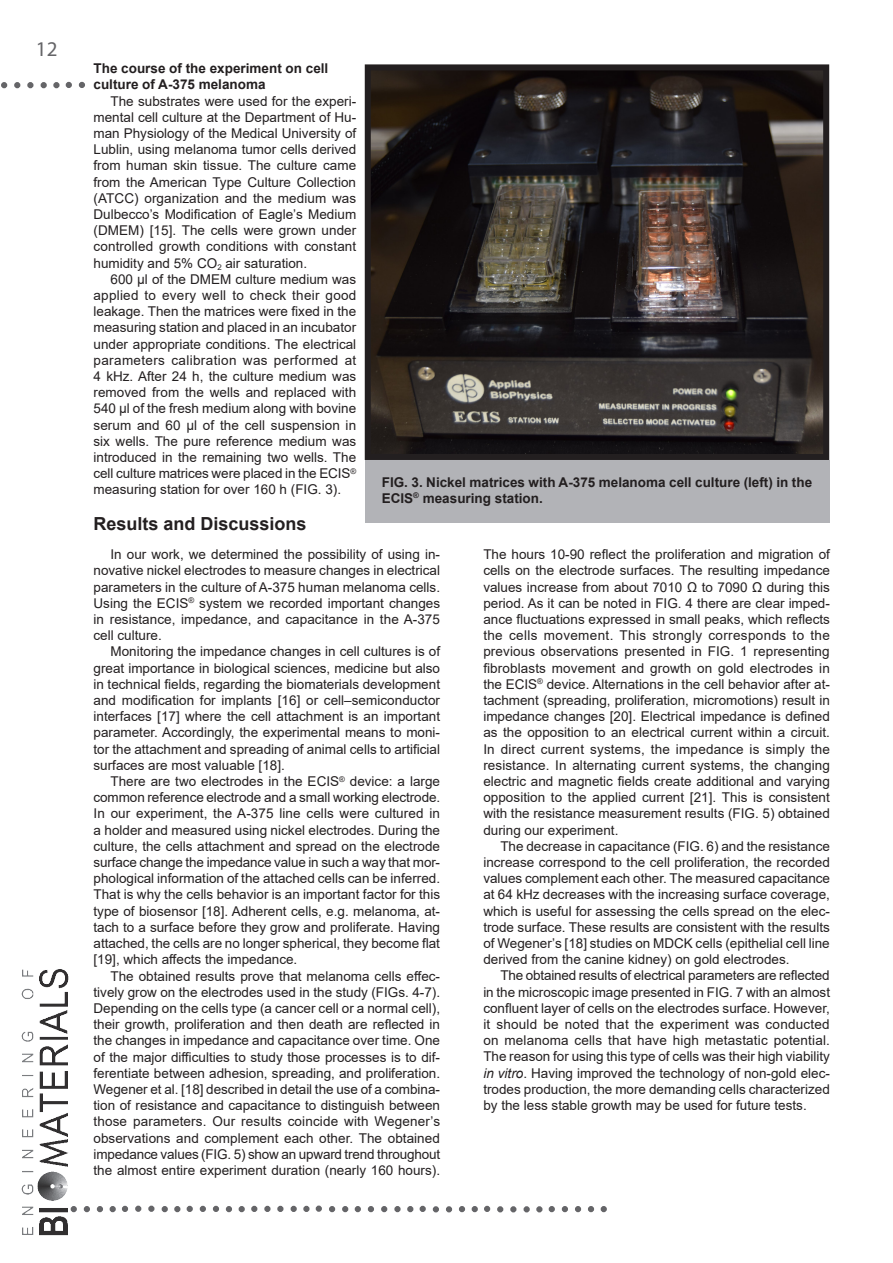
<style>
.page{position:relative;width:893px;height:1263px;background:#fff}
.page>*{position:absolute;margin:0;border:0;box-sizing:border-box;transform-origin:0 0}
.t1{font:21px "Myriad Pro";color:#656568}
.Tytuł_rozdziału{font:700 18px "Arial";color:#231f20}
.Tekst_UK{font:13.5px/16.2px "Arial";color:#231f20;text-align:justify}
.Podpis_rysunku{font:700 13.5px/15.8px "Arial";color:#231f20}
.Podtytuł{font:700 13.5px/16.2px "Arial";color:#231f20}
.s1{font-style:italic}
</style>
<div class="page">
<svg style="left:79px;top:82px;width:6px;height:6px"></svg>
<svg style="left:66px;top:82px;width:6px;height:6px"></svg>
<div style="left:53px;top:82px;width:7px;height:6px;border:2px solid #656568;border-radius:50%"></div>
<svg style="left:41px;top:82px;width:6px;height:6px"></svg>
<svg style="left:14px;top:82px;width:6px;height:6px"></svg>
<div style="left:27px;top:82px;width:7px;height:6px;border:2px solid #656568;border-radius:50%"></div>
<svg style="left:1px;top:82px;width:6px;height:6px"></svg>
<svg style="left:329px;top:1206px;width:6px;height:6px"></svg>
<svg style="left:342px;top:1206px;width:6px;height:6px"></svg>
<div style="left:316px;top:1205px;width:6px;height:7px;border:2px solid #656568;border-radius:50%"></div>
<div style="left:303px;top:1206px;width:7px;height:6px;border:2px solid #656568;border-radius:50%"></div>
<svg style="left:291px;top:1206px;width:6px;height:6px"></svg>
<div style="left:264px;top:1206px;width:7px;height:6px;border:2px solid #656568;border-radius:50%"></div>
<div style="left:277px;top:1206px;width:7px;height:6px;border:2px solid #656568;border-radius:50%"></div>
<svg style="left:251px;top:1206px;width:6px;height:6px"></svg>
<svg style="left:239px;top:1206px;width:6px;height:6px"></svg>
<svg style="left:226px;top:1206px;width:6px;height:6px"></svg>
<svg style="left:200px;top:1206px;width:6px;height:6px"></svg>
<svg style="left:213px;top:1206px;width:6px;height:6px"></svg>
<svg style="left:187px;top:1206px;width:6px;height:6px"></svg>
<svg style="left:174px;top:1206px;width:6px;height:6px"></svg>
<svg style="left:162px;top:1206px;width:6px;height:6px"></svg>
<div style="left:135px;top:1205px;width:6px;height:7px;border:2px solid #656568;border-radius:50%"></div>
<div style="left:148px;top:1205px;width:7px;height:7px;border:2px solid #656568;border-radius:50%"></div>
<svg style="left:122px;top:1206px;width:6px;height:6px"></svg>
<svg style="left:110px;top:1206px;width:6px;height:6px"></svg>
<svg style="left:97px;top:1206px;width:6px;height:6px"></svg>
<svg style="left:71px;top:1206px;width:6px;height:6px"></svg>
<svg style="left:84px;top:1206px;width:6px;height:6px"></svg>
<svg style="left:601px;top:1206px;width:6px;height:6px"></svg>
<svg style="left:588px;top:1206px;width:6px;height:6px"></svg>
<svg style="left:562px;top:1206px;width:6px;height:6px"></svg>
<svg style="left:575px;top:1206px;width:6px;height:6px"></svg>
<svg style="left:549px;top:1206px;width:6px;height:6px"></svg>
<svg style="left:536px;top:1206px;width:6px;height:6px"></svg>
<svg style="left:524px;top:1206px;width:6px;height:6px"></svg>
<svg style="left:497px;top:1206px;width:6px;height:6px"></svg>
<svg style="left:510px;top:1206px;width:6px;height:6px"></svg>
<svg style="left:484px;top:1206px;width:6px;height:6px"></svg>
<svg style="left:472px;top:1206px;width:6px;height:6px"></svg>
<svg style="left:459px;top:1206px;width:6px;height:6px"></svg>
<svg style="left:433px;top:1206px;width:6px;height:6px"></svg>
<svg style="left:446px;top:1206px;width:6px;height:6px"></svg>
<svg style="left:420px;top:1206px;width:6px;height:6px"></svg>
<svg style="left:407px;top:1206px;width:6px;height:6px"></svg>
<div style="left:394px;top:1206px;width:7px;height:6px;border:2px solid #656568;border-radius:50%"></div>
<svg style="left:368px;top:1206px;width:6px;height:6px"></svg>
<svg style="left:381px;top:1206px;width:6px;height:6px"></svg>
<svg style="left:355px;top:1206px;width:6px;height:6px"></svg>
<img style="left:21px;top:969px;width:47px;height:267px">
<img style="left:372px;top:71px;width:450px;height:382px">
<div style="left:365px;top:64px;width:464px;height:396px;border:6px solid #231f20"></div>
<div style="left:365px;top:460px;width:464px;height:63px;background:#b2b3b7"></div>
<h1 class="t1" style="left:36px;top:36px;width:23px">12</h1>
<p class="Podtytuł" style="left:94px;top:60px;width:236px">The course of the experiment on cell culture of A-375 melanoma</p>
<p class="Tekst_UK" style="left:94px;top:93px;width:264px;text-indent:17px">The substrates were used for the experi&shy;mental cell culture at the Department of Hu&shy;man Physiology of the Medical University of Lublin, using melanoma tumor cells derived from human skin tissue. The culture came from the American Type Culture Collection (ATCC) organization and the medium was Dulbecco’s Modification of Eagle’s Medium (DMEM) [15]. The cells were grown under controlled growth conditions with constant humidity and 5% CO<sub>2</sub> air saturation.</p>
<p class="Tekst_UK" style="left:94px;top:271px;width:264px;text-indent:17px">600 μl of the DMEM culture medium was applied to every well to check their good leakage. Then the matrices were fixed in the measuring station and placed in an incubator under appropriate conditions. The electrical parameters calibration was performed at 4 kHz. After 24 h, the culture medium was removed from the wells and replaced with 540 μl of the fresh medium along with bovine serum and 60 μl of the cell suspension in six wells. The pure reference medium was introduced in the remaining two wells. The cell culture matrices were placed in the ECIS<sup>® </sup>measuring station for over 160 h (FIG. 3).</p>
<p class="Tytuł_rozdziału" style="left:94px;top:510px;width:215px">Results and Discussions</p>
<p class="Tekst_UK" style="left:94px;top:546px;width:348px;text-indent:17px">In our work, we determined the possibility of using in&shy;novative nickel electrodes to measure changes in electrical parameters in the culture of A-375 human melanoma cells.<br>Using the ECIS<sup>®</sup> system we recorded important changes in resistance, impedance, and capacitance in the A-375 cell culture.</p>
<p class="Tekst_UK" style="left:94px;top:643px;width:348px;text-indent:17px">Monitoring the impedance changes in cell cultures is of great importance in biological sciences, medicine but also in technical fields, regarding the biomaterials development and modification for implants [16] or cell–semiconductor interfaces [17] where the cell attachment is an important parameter. Accordingly, the experimental means to moni&shy;tor the attachment and spreading of animal cells to artificial surfaces are most valuable [18].</p>
<p class="Tekst_UK" style="left:94px;top:773px;width:348px;text-indent:17px">There are two electrodes in the ECIS<sup>®</sup> device: a large common reference electrode and a small working electrode.<br>In our experiment, the A-375 line cells were cultured in a holder and measured using nickel electrodes. During the culture, the cells attachment and spread on the electrode surface change the impedance value in such a way that mor&shy;phological information of the attached cells can be inferred.<br>That is why the cells behavior is an important factor for this type of biosensor [18]. Adherent cells, e.g. melanoma, at&shy;tach to a surface before they grow and proliferate. Having attached, the cells are no longer spherical, they become flat [19], which affects the impedance.</p>
<p class="Tekst_UK" style="left:94px;top:967px;width:348px;text-indent:17px">The obtained results prove that melanoma cells effec&shy;tively grow on the electrodes used in the study (FIGs. 4-7).<br>Depending on the cells type (a cancer cell or a normal cell), their growth, proliferation and then death are reflected in the changes in impedance and capacitance over time. One of the major difficulties to study those processes is to dif&shy;ferentiate between adhesion, spreading, and proliferation.<br>Wegener et al. [18] described in detail the use of a combina&shy;tion of resistance and capacitance to distinguish between those parameters. Our results coincide with Wegener’s observations and complement each other. The obtained impedance values (FIG. 5) show an upward trend throughout the almost entire experiment duration (nearly 160 hours).</p>
<p class="Podpis_rysunku" style="left:382px;top:474px;width:432px">FIG. 3. Nickel matrices with A-375 melanoma cell culture (left) in the<br>ECIS<sup>®</sup> measuring station.</p>
<p class="Tekst_UK" style="left:483px;top:546px;width:348px">The hours 10-90 reflect the proliferation and migration of cells on the electrode surfaces. The resulting impedance values increase from about 7010 Ω to 7090 Ω during this period. As it can be noted in FIG. 4 there are clear imped&shy;ance fluctuations expressed in small peaks, which reflects the cells movement. This strongly corresponds to the previous observations presented in FIG. 1 representing fibroblasts movement and growth on gold electrodes in the ECIS<sup>®</sup> device. Alternations in the cell behavior after at&shy;tachment (spreading, proliferation, micromotions) result in impedance changes [20]. Electrical impedance is defined as the opposition to an electrical current within a circuit.<br>In direct current systems, the impedance is simply the resistance. In alternating current systems, the changing electric and magnetic fields create additional and varying opposition to the applied current [21]. This is consistent with the resistance measurement results (FIG. 5) obtained during our experiment.</p>
<p class="Tekst_UK" style="left:483px;top:838px;width:348px;text-indent:17px">The decrease in capacitance (FIG. 6) and the resistance increase correspond to the cell proliferation, the recorded values complement each other. The measured capacitance at 64 kHz decreases with the increasing surface coverage, which is useful for assessing the cells spread on the elec&shy;trode surface. These results are consistent with the results of Wegener’s [18] studies on MDCK cells (epithelial cell line derived from the canine kidney) on gold electrodes.</p>
<p class="Tekst_UK" style="left:483px;top:967px;width:348px;text-indent:17px">The obtained results of electrical parameters are reflected in the microscopic image presented in FIG. 7 with an almost confluent layer of cells on the electrodes surface. However, it should be noted that the experiment was conducted on melanoma cells that have high metastatic potential.<br>The reason for using this type of cells was their high viability <span class="s1">in vitro</span>. Having improved the technology of non-gold elec&shy;trodes production, the more demanding cells characterized by the less stable growth may be used for future tests.</p>
</div>
